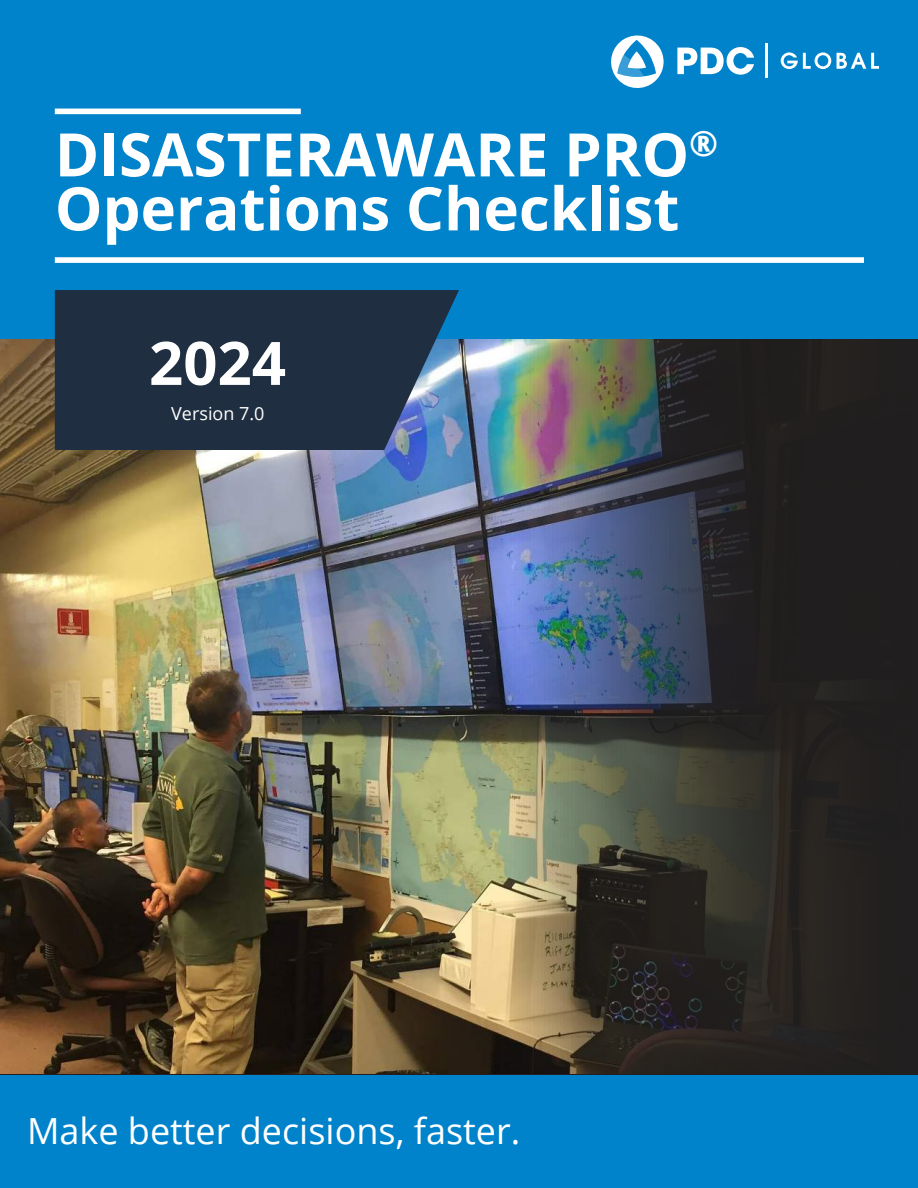
<style>
.page{position:relative;width:918px;height:1188px;background:#fff}
.page>*{position:absolute;margin:0;border:0;box-sizing:border-box;transform-origin:0 0}
.t1{font:700 60px/54px "Open Sans";color:#fff}
.t2{font:36px "Open Sans";color:#fff}
.t3{font:18px "Open Sans";color:#fff}
</style>
<div class="page">
<img style="left:0;top:339px;width:918px;height:735px">
<div style="left:0;top:0;width:918px;height:339px;background:#0083ca"></div>
<div style="left:0;top:1075px;width:918px;height:113px;background:#0083ca"></div>
<svg style="left:55px;top:290px;width:404px;height:160px;background:#26374c"></svg>
<div style="left:55px;top:109px;width:246px;height:5px;background:#fff"></div>
<div style="left:55px;top:257px;width:809px;height:6px;background:#fff"></div>
<svg style="left:677px;top:47px;width:77px;height:28px"></svg>
<hr style="left:766px;top:43px;width:2px;height:35px;background:#fff">
<svg style="left:837px;top:53px;width:42px;height:16px"></svg>
<svg style="left:781px;top:52px;width:50px;height:17px"></svg>
<svg style="left:611px;top:35px;width:53px;height:53px"></svg>
<p class="t1" style="left:55px;top:134px;width:665px">DISASTERAWARE PRO<sup>®<br></sup>Operations Checklist</p>
<p class="t1" style="left:149px;top:342px;width:139px">2024</p>
<p class="t3" style="left:171px;top:407px;width:95px">Version 7.0</p>
<p class="t2" style="left:27px;top:1117px;width:495px">Make better decisions, faster.</p>
</div>
